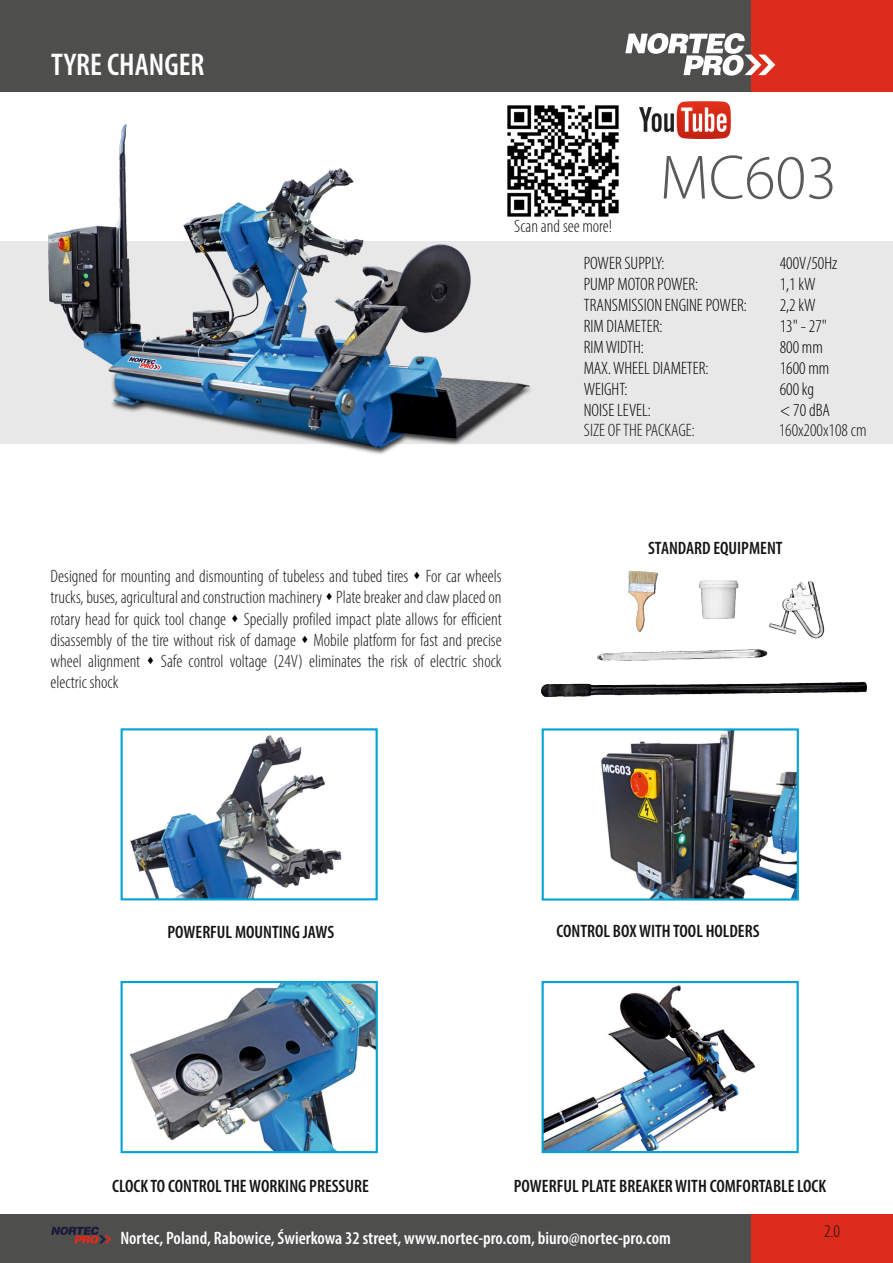
<style>
.page{position:relative;width:893px;height:1263px;background:#fff}
.page>*{position:absolute;margin:0;border:0;box-sizing:border-box;transform-origin:0 0}
.t1{font:300 63px "Myriad Pro";color:#5a5a5a}
.t2{font:600 condensed 31.5px "Myriad Pro";color:#fff}
.t3{font:300 condensed 18px "Myriad Pro";color:#151616}
.t4{font:300 condensed 18px/21.1px "Myriad Pro";color:#000}
.t5{font:600 condensed 18px "Myriad Pro";color:#151415}
.t6{font:600 condensed 18px "Myriad Pro";color:#fff}
</style>
<div class="page">
<div style="left:0;top:241px;width:893px;height:202px;background:#e8e8e8"></div>
<img style="left:541px;top:572px;width:325px;height:125px">
<img style="left:545px;top:985px;width:211px;height:165px">
<img style="left:129px;top:984px;width:246px;height:166px">
<img style="left:601px;top:731px;width:195px;height:166px">
<img style="left:129px;top:735px;width:213px;height:162px">
<div style="left:121px;top:728px;width:257px;height:172px;border:2px solid #00a3d4"></div>
<div style="left:121px;top:981px;width:257px;height:172px;border:2px solid #00a3d4"></div>
<div style="left:542px;top:981px;width:257px;height:172px;border:2px solid #00a3d4"></div>
<div style="left:542px;top:728px;width:257px;height:172px;border:2px solid #00a3d4"></div>
<div style="left:0;top:0;width:766px;height:92px;background:#4e4e4d"></div>
<div style="left:751px;top:0;width:142px;height:92px;background:#dd2b1c"></div>
<svg style="left:625px;top:33px;width:150px;height:43px"></svg>
<div style="left:0;top:1214px;width:751px;height:49px;background:#4e4e4d"></div>
<div style="left:751px;top:1214px;width:142px;height:49px;background:#dd2b1c"></div>
<svg style="left:51px;top:1226px;width:60px;height:18px"></svg>
<img style="left:639px;top:101px;width:92px;height:38px">
<img style="left:507px;top:105px;width:112px;height:112px">
<img style="left:48px;top:124px;width:485px;height:331px">
<h2 class="t2" style="left:51px;top:52px;width:155px">TYRE CHANGER</h2>
<p class="t3" style="left:514px;top:218px;width:99px">Scan and see more!</p>
<h1 class="t1" style="left:660px;top:151px;width:179px">MC603</h1>
<p class="t4" style="left:584px;top:254px;width:164px">POWER SUPPLY:<br>PUMP MOTOR POWER:<br>TRANSMISSION ENGINE POWER:<br>RIM DIAMETER:<br>RIM WIDTH:<br>MAX. WHEEL DIAMETER:<br>WEIGHT:<br>NOISE LEVEL:</p>
<p class="t4" style="left:780px;top:254px;width:59px">400V/50Hz<br>1,1 kW<br>2,2 kW<br>13" - 27"<br>800 mm<br>1600 mm<br>600 kg<br>&lt; 70 dBA</p>
<p class="t3" style="left:584px;top:423px;width:113px">SIZE OF THE PACKAGE:</p>
<p class="t3" style="left:779px;top:423px;width:89px">160x200x108 cm</p>
<p class="t3" style="left:51px;top:569px;width:452px">Designed for mounting and dismounting of tubeless and tubed tires For car wheels</p>
<p class="t3" style="left:51px;top:590px;width:452px">trucks, buses, agricultural and construction machinery Plate breaker and claw placed on</p>
<p class="t3" style="left:51px;top:611px;width:452px">rotary head for quick tool change Specially profiled impact plate allows for efficient</p>
<p class="t3" style="left:51px;top:632px;width:452px">disassembly of the tire without risk of damage Mobile platform for fast and precise</p>
<p class="t3" style="left:51px;top:653px;width:452px">wheel alignment Safe control voltage (24V) eliminates the risk of electric shock</p>
<p class="t3" style="left:51px;top:674px;width:69px">electric shock</p>
<p class="t5" style="left:648px;top:540px;width:136px">STANDARD EQUIPMENT</p>
<p class="t5" style="left:167px;top:924px;width:168px">POWERFUL MOUNTING JAWS</p>
<p class="t5" style="left:556px;top:923px;width:205px">CONTROL BOX WITH TOOL HOLDERS</p>
<p class="t5" style="left:112px;top:1178px;width:258px">CLOCK TO CONTROL THE WORKING PRESSURE</p>
<p class="t5" style="left:514px;top:1178px;width:314px">POWERFUL PLATE BREAKER WITH COMFORTABLE LOCK</p>
<p class="t6" style="left:120px;top:1230px;width:552px">Nortec, Poland, Rabowice, Świerkowa 32 street, www.nortec-pro.com, biuro@nortec-pro.com</p>
<p class="t3" style="left:824px;top:1220px;width:18px">2.0</p>
</div>
